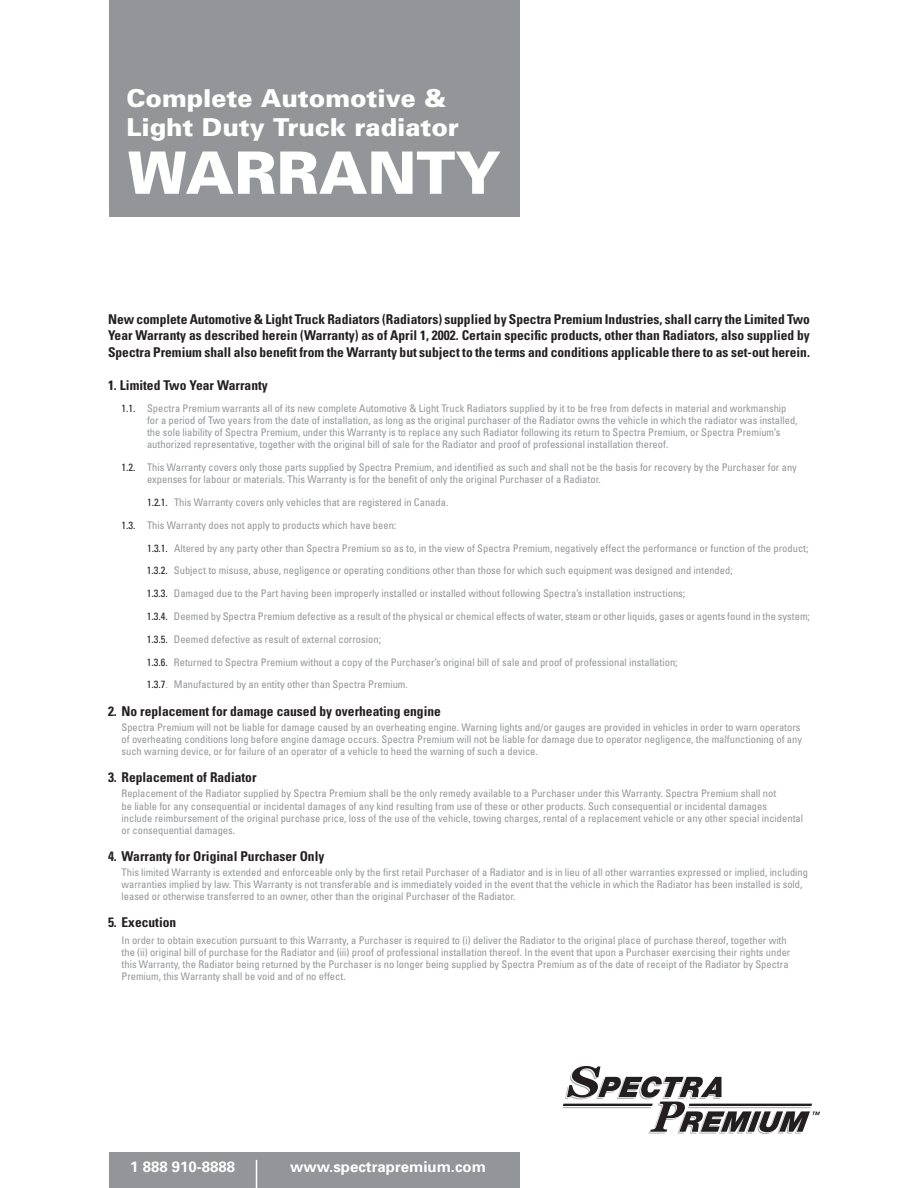
<style>
.page{position:relative;width:918px;height:1188px;background:#fff}
.page>*{position:absolute;margin:0;border:0;box-sizing:border-box;transform-origin:0 0}
.t1{font:900 58.5px "Univers";color:#fff}
.t2{font:900 24.75px/29.7px "Univers";color:#fff}
.t3{font:700 15px "Univers";color:#fff}
.t4{font:700 condensed 13.5px/16.5px "Univers";color:#231f20;text-align:justify}
.t5{font:condensed 10.5px/12px "Univers";color:#939598}
.s1{color:#231f20}
</style>
<div class="page">
<div style="left:109px;top:1152px;width:410px;height:36px;background:#939598"></div>
<svg style="left:563px;top:1066px;width:257px;height:68px"></svg>
<div style="left:109px;top:0;width:410px;height:217px;background:#939598"></div>
<svg style="left:256px;top:1160px;width:1px;height:28px"></svg>
<h2 class="t2" style="left:126px;top:83px;width:334px">Complete Automotive &amp;<br>Light Duty Truck radiator</h2>
<h1 class="t1" style="left:128px;top:137px;width:375px">WARRANTY</h1>
<p class="t4" style="left:108px;top:311px;width:704px">New complete Automotive &amp; Light Truck Radiators (Radiators) supplied by Spectra Premium Industries, shall carry the Limited Two Year Warranty as described herein (Warranty) as of April 1, 2002. Certain specific products, other than Radiators, also supplied by Spectra Premium shall also benefit from the Warranty but subject to the terms and conditions applicable there to as set-out herein.</p>
<p class="t4" style="left:108px;top:376px;width:161px">1. Limited Two Year Warranty</p>
<p class="t5" style="left:147px;top:402px;width:652px;text-indent:-26px"><span class="s1">1.1.</span> Spectra Premium warrants all of its new complete Automotive &amp; Light Truck Radiators supplied by it to be free from defects in material and workmanship for a period of Two years from the date of installation, as long as the original purchaser of the Radiator owns the vehicle in which the radiator was installed, the sole liability of Spectra Premium, under this Warranty is to replace any such Radiator following its return to Spectra Premium, or Spectra Premium’s authorized representative, together with the original bill of sale for the Radiator and proof of professional installation thereof.</p>
<p class="t5" style="left:147px;top:461px;width:651px;text-indent:-25px"><span class="s1">1.2.</span> This Warranty covers only those parts supplied by Spectra Premium, and identified as such and shall not be the basis for recovery by the Purchaser for any expenses for labour or materials. This Warranty is for the benefit of only the original Purchaser of a Radiator.</p>
<p class="t5" style="left:122px;top:491px;width:328px;line-height:22.8px;text-indent:26px"><span class="s1">1.2.1.</span> This Warranty covers only vehicles that are registered in Canada.<br><span class="s1">1.3.</span> This Warranty does not apply to products which have been:</p>
<p class="t5" style="left:147px;top:536px;width:665px;line-height:22.8px"><span class="s1">1.3.1.</span> Altered by any party other than Spectra Premium so as to, in the view of Spectra Premium, negatively effect the performance or function of the product; <span class="s1">1.3.2.</span> Subject to misuse, abuse, negligence or operating conditions other than those for which such equipment was designed and intended;<br><span class="s1">1.3.3.</span> Damaged due to the Part having been improperly installed or installed without following Spectra’s installation instructions;<br><span class="s1">1.3.4.</span> Deemed by Spectra Premium defective as a result of the physical or chemical effects of water, steam or other liquids, gases or agents found in the system; <span class="s1">1.3.5.</span> Deemed defective as result of external corrosion;<br><span class="s1">1.3.6.</span> Returned to Spectra Premium without a copy of the Purchaser’s original bill of sale and proof of professional installation;<br><span class="s1">1.3.7</span>. Manufactured by an entity other than Spectra Premium.</p>
<p class="t4" style="left:108px;top:702px;width:334px">2. No replacement for damage caused by overheating engine</p>
<p class="t5" style="left:122px;top:721px;width:682px">Spectra Premium will not be liable for damage caused by an overheating engine. Warning lights and/or gauges are provided in vehicles in order to warn operators of overheating conditions long before engine damage occurs. Spectra Premium will not be liable for damage due to operator negligence, the malfunctioning of any such warning device, or for failure of an operator of a vehicle to heed the warning of such a device.</p>
<p class="t4" style="left:108px;top:769px;width:150px">3. Replacement of Radiator</p>
<p class="t5" style="left:122px;top:787px;width:683px">Replacement of the Radiator supplied by Spectra Premium shall be the only remedy available to a Purchaser under this Warranty. Spectra Premium shall not<br>be liable for any consequential or incidental damages of any kind resulting from use of these or other products. Such consequential or incidental damages<br>include reimbursement of the original purchase price, loss of the use of the vehicle, towing charges, rental of a replacement vehicle or any other special incidental or consequential damages.</p>
<p class="t4" style="left:108px;top:848px;width:218px">4. Warranty for Original Purchaser Only</p>
<p class="t5" style="left:122px;top:866px;width:688px">This limited Warranty is extended and enforceable only by the first retail Purchaser of a Radiator and is in lieu of all other warranties expressed or implied, including warranties implied by law. This Warranty is not transferable and is immediately voided in the event that the vehicle in which the Radiator has been installed is sold, leased or otherwise transferred to an owner, other than the original Purchaser of the Radiator.</p>
<p class="t4" style="left:108px;top:914px;width:70px">5. Execution</p>
<p class="t5" style="left:122px;top:934px;width:670px">In order to obtain execution pursuant to this Warranty, a Purchaser is required to (i) deliver the Radiator to the original place of purchase thereof, together with the (ii) original bill of purchase for the Radiator and (iii) proof of professional installation thereof. In the event that upon a Purchaser exercising their rights under this Warranty, the Radiator being returned by the Purchaser is no longer being supplied by Spectra Premium as of the date of receipt of the Radiator by Spectra Premium, this Warranty shall be void and of no effect.</p>
<h3 class="t3" style="left:130px;top:1157px;width:107px">1 888 910-8888</h3>
<h3 class="t3" style="left:290px;top:1157px;width:197px">www.spectrapremium.com</h3>
</div>
